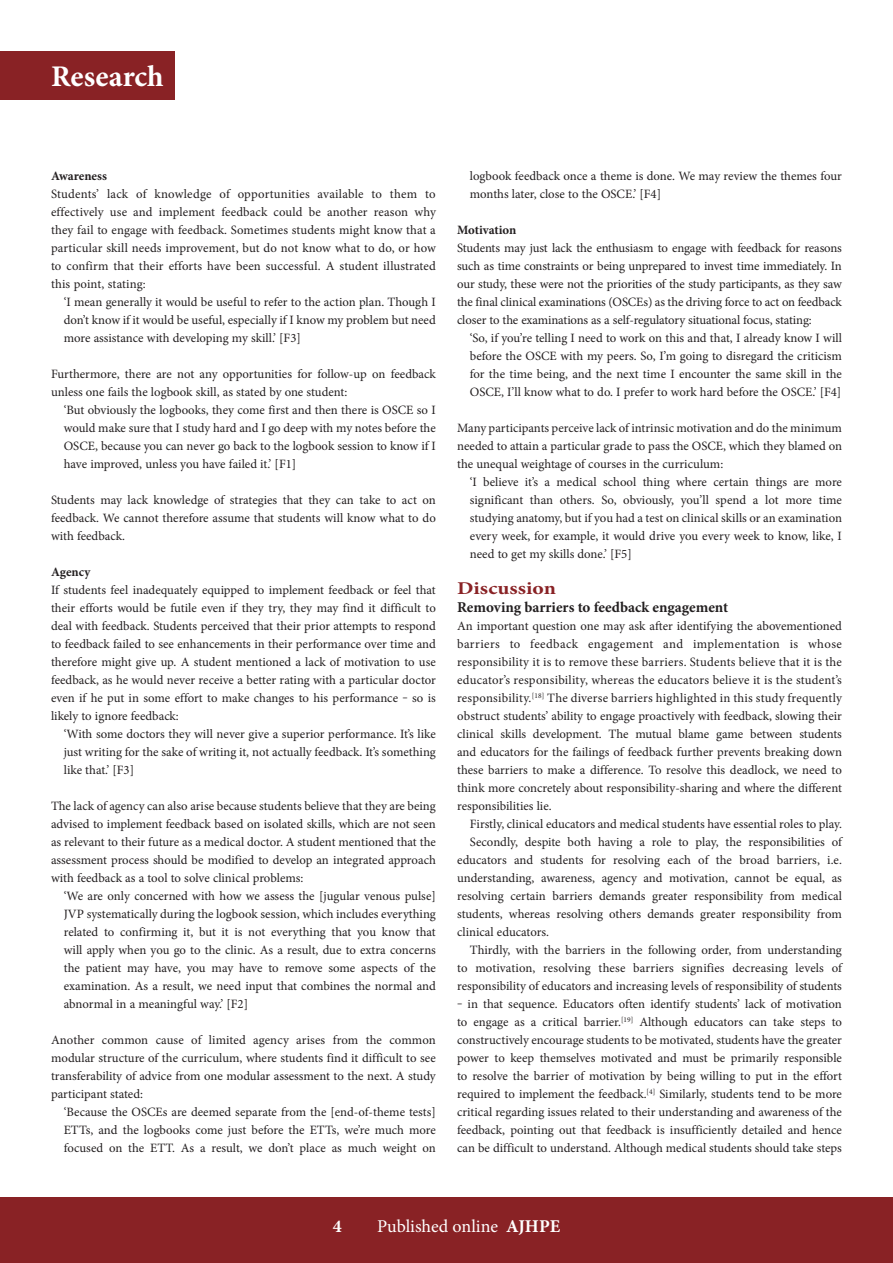
<style>
.page{position:relative;width:893px;height:1263px;background:#fff}
.page>*{position:absolute;margin:0;border:0;box-sizing:border-box;transform-origin:0 0}
.t1{font:700 30px "Minion Pro";color:#fff}
.t2{font:18px "Minion Pro";letter-spacing:-.005em;color:#fff}
.B_HEAD{font:700 18px "Minion Pro";color:#892225;scale:1.2 1}
.t3{font:700 18px "Minion Pro";color:#fff}
.C_HEAD{font:700 15px "Minion Pro";color:#231f20}
.BODY_TEXT_INDENT{font:12.75px/18px "Minion Pro";letter-spacing:-.005em;color:#231f20;text-align:justify}
.BODY_TEXT_1ST_PARAGR{font:12.75px/18px "Minion Pro";letter-spacing:-.005em;color:#231f20;text-align:justify}
.D_HEAD{font:700 12.75px "Minion Pro";letter-spacing:-.005em;color:#231f20}
.s1{font-weight:700}
</style>
<div class="page">
<div style="left:0;top:1197px;width:893px;height:66px;background:#892225"></div>
<div style="left:0;top:51px;width:174px;height:49px;background:#892225"></div>
<h1 class="t1" style="left:51px;top:56px;width:114px">Research</h1>
<h4 class="D_HEAD" style="left:51px;top:167px;width:57px">Awareness</h4>
<p class="BODY_TEXT_1ST_PARAGR" style="left:51px;top:185px;width:386px">Students’ lack of knowledge of opportunities available to them to effectively use and implement feedback could be another reason why they fail to engage with feedback. Sometimes students might know that a particular skill needs improvement, but do not know what to do, or how to confirm that their efforts have been successful. A student illustrated this point, stating:</p>
<p class="BODY_TEXT_INDENT" style="left:64px;top:293px;width:374px">‘I mean generally it would be useful to refer to the action plan. Though I don’t know if it would be useful, especially if I know my problem but need more assistance with developing my skill.’ [F3]</p>
<p class="BODY_TEXT_1ST_PARAGR" style="left:51px;top:365px;width:386px">Furthermore, there are not any opportunities for follow-up on feedback unless one fails the logbook skill, as stated by one student:</p>
<p class="BODY_TEXT_INDENT" style="left:64px;top:401px;width:374px">‘But obviously the logbooks, they come first and then there is OSCE so I would make sure that I study hard and I go deep with my notes before the OSCE, because you can never go back to the logbook session to know if I have improved, unless you have failed it.’ [F1]</p>
<p class="BODY_TEXT_1ST_PARAGR" style="left:51px;top:491px;width:386px">Students may lack knowledge of strategies that they can take to act on feedback. We cannot therefore assume that students will know what to do with feedback.</p>
<h4 class="D_HEAD" style="left:51px;top:563px;width:41px">Agency</h4>
<p class="BODY_TEXT_1ST_PARAGR" style="left:51px;top:581px;width:386px">If students feel inadequately equipped to implement feedback or feel that their efforts would be futile even if they try, they may find it difficult to deal with feedback. Students perceived that their prior attempts to respond to feedback failed to see enhancements in their performance over time and therefore might give up. A student mentioned a lack of motivation to use feedback, as he would never receive a better rating with a particular doctor even if he put in some effort to make changes to his performance ‒ so is likely to ignore feedback:</p>
<p class="BODY_TEXT_INDENT" style="left:64px;top:725px;width:374px">‘With some doctors they will never give a superior performance. It’s like just writing for the sake of writing it, not actually feedback. It’s something like that.’ [F3]</p>
<p class="BODY_TEXT_1ST_PARAGR" style="left:51px;top:797px;width:386px">The lack of agency can also arise because students believe that they are being advised to implement feedback based on isolated skills, which are not seen as relevant to their future as a medical doctor. A student mentioned that the assessment process should be modified to develop an integrated approach with feedback as a tool to solve clinical problems:</p>
<p class="BODY_TEXT_INDENT" style="left:64px;top:887px;width:374px">‘We are only concerned with how we assess the [jugular venous pulse] JVP systematically during the logbook session, which includes everything related to confirming it, but it is not everything that you know that will apply when you go to the clinic. As a result, due to extra concerns the patient may have, you may have to remove some aspects of the examination. As a result, we need input that combines the normal and abnormal in a meaningful way.’ [F2]</p>
<p class="BODY_TEXT_1ST_PARAGR" style="left:51px;top:1031px;width:386px">Another common cause of limited agency arises from the common modular structure of the curriculum, where students find it difficult to see transferability of advice from one modular assessment to the next. A study participant stated:</p>
<p class="BODY_TEXT_INDENT" style="left:64px;top:1103px;width:374px">‘Because the OSCEs are deemed separate from the [end-of-theme tests] ETTs, and the logbooks come just before the ETTs, we’re much more focused on the ETT. As a result, we don’t place as much weight on</p>
<p class="BODY_TEXT_INDENT" style="left:470px;top:167px;width:374px">logbook feedback once a theme is done. We may review the themes four months later, close to the OSCE.’ [F4]</p>
<h4 class="D_HEAD" style="left:457px;top:221px;width:61px">Motivation</h4>
<p class="BODY_TEXT_1ST_PARAGR" style="left:457px;top:239px;width:386px">Students may just lack the enthusiasm to engage with feedback for reasons such as time constraints or being unprepared to invest time immediately. In our study, these were not the priorities of the study participants, as they saw the final clinical examinations (OSCEs) as the driving force to act on feedback closer to the examinations as a self-regulatory situational focus, stating:</p>
<p class="BODY_TEXT_INDENT" style="left:470px;top:329px;width:374px">‘So, if you’re telling I need to work on this and that, I already know I will before the OSCE with my peers. So, I’m going to disregard the criticism for the time being, and the next time I encounter the same skill in the OSCE, I’ll know what to do. I prefer to work hard before the OSCE.’ [F4]</p>
<p class="BODY_TEXT_1ST_PARAGR" style="left:457px;top:419px;width:386px">Many participants perceive lack of intrinsic motivation and do the minimum needed to attain a particular grade to pass the OSCE, which they blamed on the unequal weightage of courses in the curriculum:</p>
<p class="BODY_TEXT_INDENT" style="left:470px;top:473px;width:374px">‘I believe it’s a medical school thing where certain things are more significant than others. So, obviously, you’ll spend a lot more time studying anatomy, but if you had a test on clinical skills or an examination every week, for example, it would drive you every week to know, like, I need to get my skills done.’ [F5]</p>
<h2 class="B_HEAD" style="left:457px;top:576px;width:84px">Discussion</h2>
<h3 class="C_HEAD" style="left:457px;top:597px;width:273px">Removing barriers to feedback engagement</h3>
<p class="BODY_TEXT_1ST_PARAGR" style="left:457px;top:617px;width:386px">An important question one may ask after identifying the abovementioned barriers to feedback engagement and implementation is whose responsibility it is to remove these barriers. Students believe that it is the educator’s responsibility, whereas the educators believe it is the student’s responsibility.<sup>[18]</sup> The diverse barriers highlighted in this study frequently obstruct students’ ability to engage proactively with feedback, slowing their clinical skills development. The mutual blame game between students and educators for the failings of feedback further prevents breaking down these barriers to make a difference. To resolve this deadlock, we need to think more concretely about responsibility-sharing and where the different responsibilities lie.</p>
<p class="BODY_TEXT_INDENT" style="left:470px;top:815px;width:374px">Firstly, clinical educators and medical students have essential roles to play.</p>
<p class="BODY_TEXT_INDENT" style="left:457px;top:833px;width:386px;text-indent:13px">Secondly, despite both having a role to play, the responsibilities of educators and students for resolving each of the broad barriers, i.e. understanding, awareness, agency and motivation, cannot be equal, as resolving certain barriers demands greater responsibility from medical students, whereas resolving others demands greater responsibility from clinical educators.</p>
<p class="BODY_TEXT_INDENT" style="left:457px;top:941px;width:386px;text-indent:13px">Thirdly, with the barriers in the following order, from understanding to motivation, resolving these barriers signifies decreasing levels of responsibility of educators and increasing levels of responsibility of students ‒ in that sequence. Educators often identify students’ lack of motivation to engage as a critical barrier.<sup>[19]</sup> Although educators can take steps to constructively encourage students to be motivated, students have the greater power to keep themselves motivated and must be primarily responsible to resolve the barrier of motivation by being willing to put in the effort required to implement the feedback.<sup>[4]</sup> Similarly, students tend to be more critical regarding issues related to their understanding and awareness of the feedback, pointing out that feedback is insufficiently detailed and hence can be difficult to understand. Although medical students should take steps</p>
<h2 class="t3" style="left:333px;top:1213px;width:10px">4</h2>
<h2 class="t2" style="left:377px;top:1214px;width:185px">Published online <span class="s1">AJHPE</span></h2>
</div>
